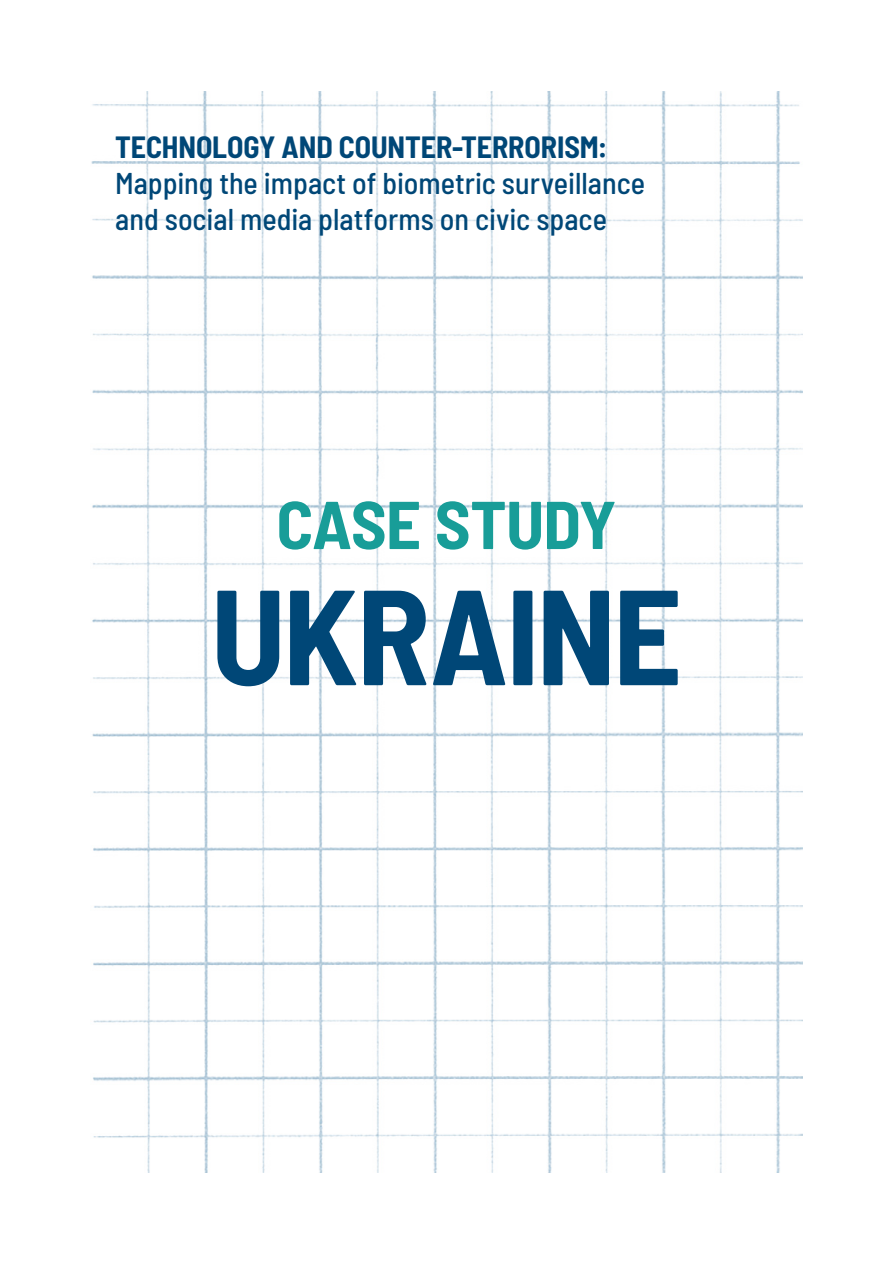
<style>
.page{position:relative;width:893px;height:1263px;background:#fff}
.page>*{position:absolute;margin:0;border:0;box-sizing:border-box;transform-origin:0 0}
.t1{font:700 semi-condensed 135px "Barlow";letter-spacing:-.015em;color:#004777}
.t2{font:700 semi-condensed 67.5px "Barlow";letter-spacing:-.015em;color:#189d98}
.t3{font:500 semi-condensed 30px/36px "Barlow";color:#004777}
.t4{font:700 semi-condensed 30px "Barlow";letter-spacing:-.005em;color:#004777}
</style>
<div class="page">
<img style="left:91px;top:91px;width:712px;height:1082px">
<p class="t4" style="left:115px;top:126px;width:494px">TECHNOLOGY AND COUNTER-TERRORISM:</p>
<p class="t3" style="left:115px;top:163px;width:532px">Mapping the impact of biometric surveillance and social media platforms on civic space</p>
<h2 class="t2" style="left:276px;top:476px;width:341px">CASE STUDY</h2>
<h1 class="t1" style="left:211px;top:539px;width:473px">UKRAINE</h1>
</div>
